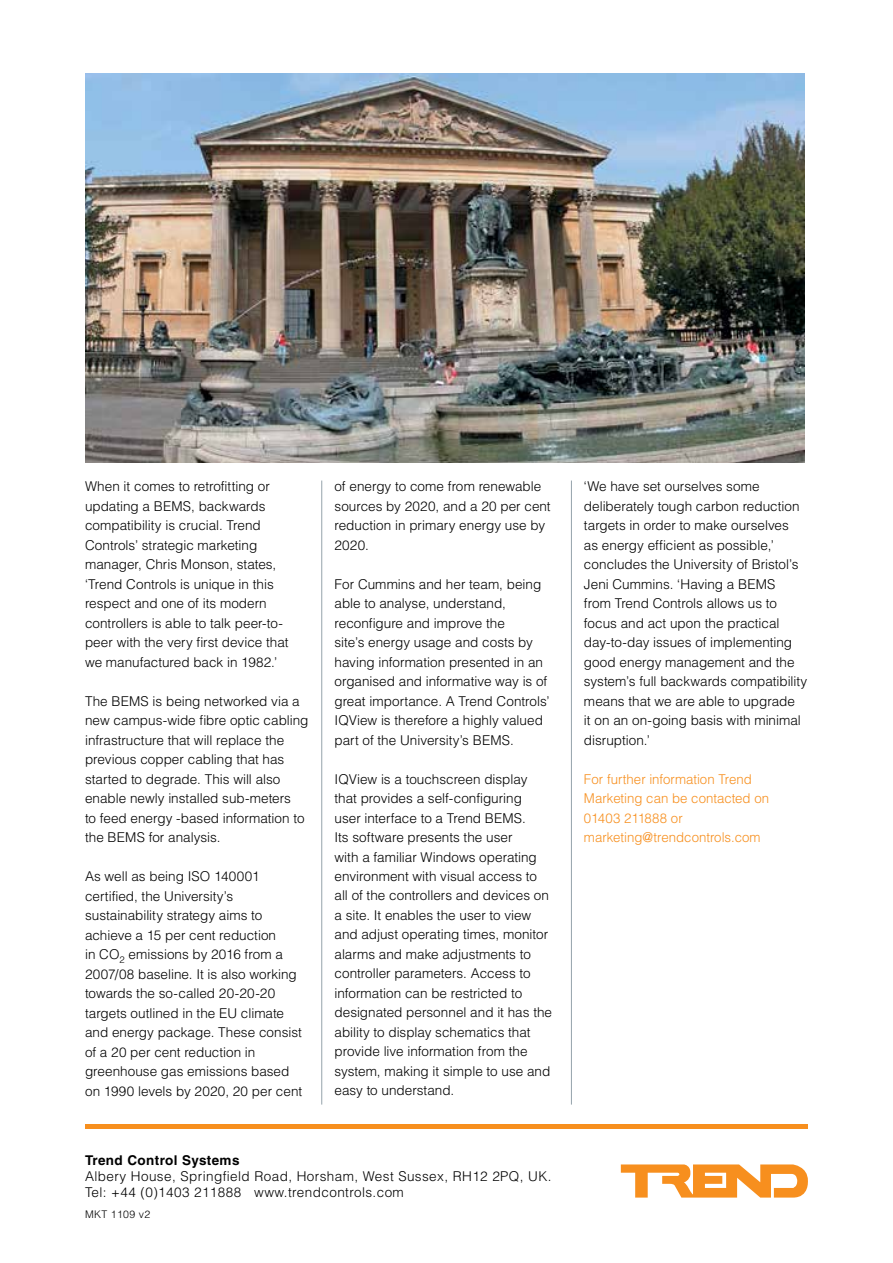
<style>
.page{position:relative;width:893px;height:1263px;background:#fff}
.page>*{position:absolute;margin:0;border:0;box-sizing:border-box;transform-origin:0 0}
.t1{font:300 13.5px/19.5px "Helvetica LT Std";color:#000}
.t2{font:300 13.5px/16.2px "Helvetica LT Std";letter-spacing:.03em;color:#000}
.t3{font:300 13.5px/19.5px "Helvetica LT Std";color:#f78f1e}
.t4{font:700 13.5px "Helvetica LT Std";letter-spacing:.03em;color:#000}
.t5{font:300 10.5px "Helvetica LT Std";letter-spacing:.03em;color:#000}
</style>
<div class="page">
<svg style="left:621px;top:1164px;width:187px;height:33px"></svg>
<hr style="left:85px;top:1125px;width:723px;height:4px;background:#f78f1e">
<hr style="left:321px;top:480px;width:1px;height:624px;background:#95a3ab">
<hr style="left:571px;top:480px;width:1px;height:624px;background:#95a3ab">
<img style="left:85px;top:73px;width:720px;height:390px">
<p class="t1" style="left:85px;top:476px;width:205px">When it comes to retrofitting or updating a BEMS, backwards compatibility is crucial. Trend<br>Controls’ strategic marketing manager, Chris Monson, states, ‘Trend Controls is unique in this respect and one of its modern controllers is able to talk peer-to&shy;peer with the very first device that we manufactured back in 1982.’</p>
<p class="t1" style="left:85px;top:691px;width:225px">The BEMS is being networked via a new campus-wide fibre optic cabling infrastructure that will replace the previous copper cabling that has started to degrade. This will also enable newly installed sub-meters<br>to feed energy -based information to the BEMS for analysis.</p>
<p class="t1" style="left:85px;top:866px;width:219px">As well as being ISO 140001 certified, the University’s sustainability strategy aims to achieve a 15 per cent reduction<br>in CO<sub>2</sub> emissions by 2016 from a<br>2007/08 baseline. It is also working towards the so-called 20-20-20 targets outlined in the EU climate and energy package. These consist of a 20 per cent reduction in greenhouse gas emissions based on 1990 levels by 2020, 20 per cent</p>
<p class="t1" style="left:334px;top:476px;width:218px">of energy to come from renewable sources by 2020, and a 20 per cent reduction in primary energy use by<br>2020.</p>
<p class="t1" style="left:334px;top:574px;width:217px">For Cummins and her team, being able to analyse, understand, reconfigure and improve the<br>site’s energy usage and costs by having information presented in an organised and informative way is of great importance. A Trend Controls’<br>IQView is therefore a highly valued part of the University’s BEMS.</p>
<p class="t1" style="left:334px;top:769px;width:219px">IQView is a touchscreen display that provides a self-configuring<br>user interface to a Trend BEMS.<br>Its software presents the user<br>with a familiar Windows operating environment with visual access to all of the controllers and devices on a site. It enables the user to view and adjust operating times, monitor alarms and make adjustments to controller parameters. Access to information can be restricted to designated personnel and it has the ability to display schematics that provide live information from the system, making it simple to use and easy to understand.</p>
<p class="t4" style="left:85px;top:1152px;width:156px">Trend Control Systems</p>
<p class="t2" style="left:85px;top:1168px;width:468px">Albery House, Springfield Road, Horsham, West Sussex, RH12 2PQ, UK.<br>Tel: +44 (0)1403 211888 www.trendcontrols.com</p>
<p class="t5" style="left:85px;top:1208px;width:67px">MKT 1109 v2</p>
<p class="t1" style="left:584px;top:476px;width:225px">‘We have set ourselves some deliberately tough carbon reduction targets in order to make ourselves<br>as energy efficient as possible,’ concludes the University of Bristol’s<br>Jeni Cummins. ‘Having a BEMS<br>from Trend Controls allows us to focus and act upon the practical day-to-day issues of implementing good energy management and the system’s full backwards compatibility means that we are able to upgrade<br>it on an on-going basis with minimal disruption.’</p>
<p class="t3" style="left:584px;top:769px;width:187px">For further information Trend<br>Marketing can be contacted on<br>01403 211888 or marketing@trendcontrols.com</p>
</div>
